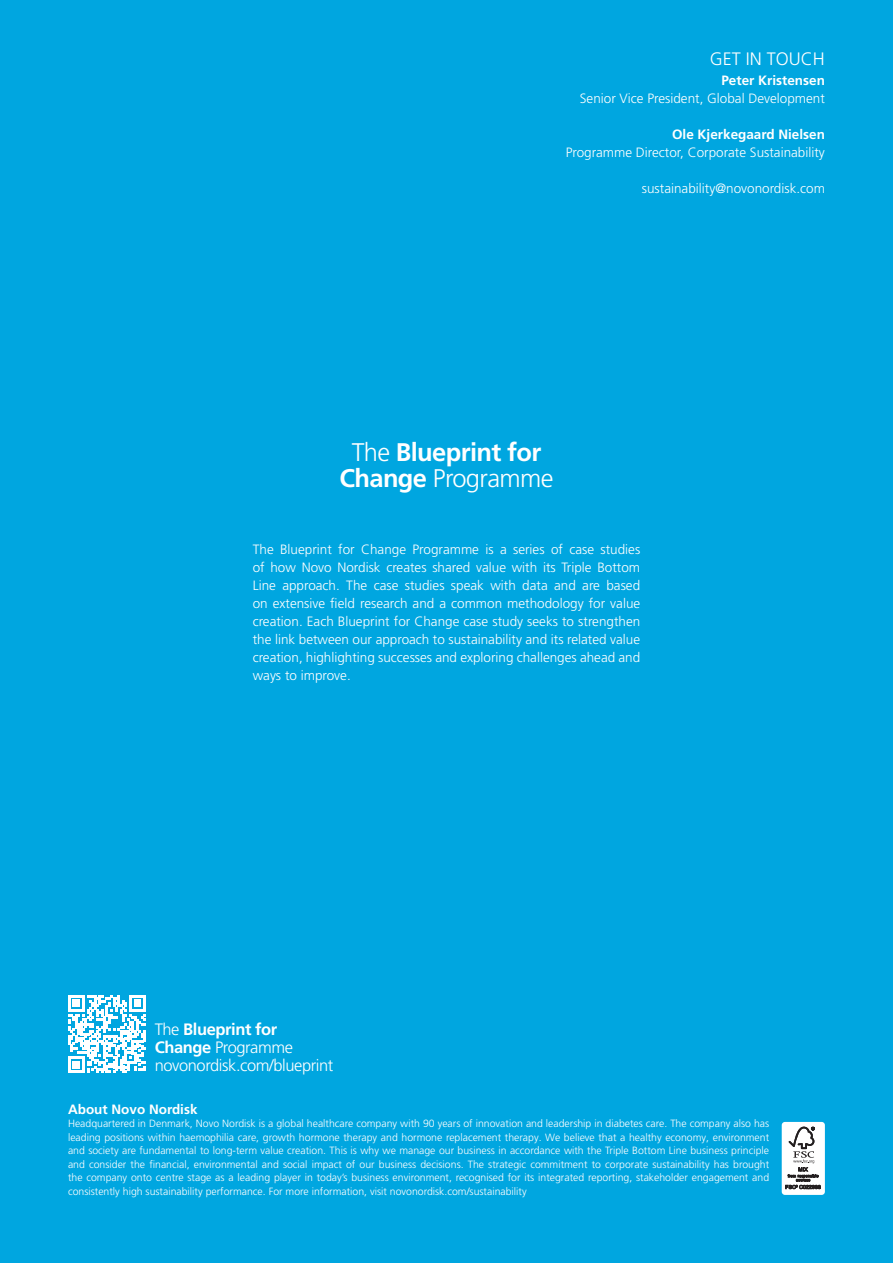
<style>
.page{position:relative;width:893px;height:1263px;background:#00a6e0}
.page>*{position:absolute;margin:0;border:0;box-sizing:border-box;transform-origin:0 0}
.t1{font:700 25.5px "Frutiger LT Pro";letter-spacing:-.025em;color:#fff}
.t2{font:300 25.5px "Frutiger LT Pro";letter-spacing:-.025em;color:#fff}
.t3{font:300 18px "Frutiger LT Pro";color:#fff}
.t4{font:300 16.5px "Frutiger LT Pro";letter-spacing:-.025em;color:#fff}
.t5{font:700 16.5px "Frutiger LT Pro";letter-spacing:-.025em;color:#fff}
.t6{font:300 13.5px/18px "Frutiger LT Pro";color:#fff;text-align:justify}
.t7{font:700 13.5px "Frutiger LT Pro";color:#fff}
.t8{font:300 10.5px/13.5px "Frutiger LT Pro";color:#fff;text-align:justify}
.s1{font-weight:300}
.s2{font-weight:700}
</style>
<div class="page">
<svg style="left:68px;top:995px;width:78px;height:78px"></svg>
<div style="left:782px;top:1122px;width:43px;height:73px;background:#fff;border-radius:3px"></div>
<svg style="left:785px;top:1127px;width:36px;height:62px"></svg>
<p class="t3" style="left:710px;top:48px;width:117px">GET IN TOUCH</p>
<p class="t7" style="left:721px;top:72px;width:105px">Peter Kristensen</p>
<p class="t6" style="left:580px;top:89px;width:247px">Senior Vice President, Global Development</p>
<p class="t7" style="left:672px;top:126px;width:154px">Ole Kjerkegaard Nielsen</p>
<p class="t6" style="left:566px;top:143px;width:261px">Programme Director, Corporate Sustainability</p>
<p class="t6" style="left:642px;top:179px;width:185px">sustainability@novonordisk.com</p>
<p class="t1" style="left:352px;top:437px;width:191px"><span class="s1">The</span> Blueprint for</p>
<p class="t2" style="left:340px;top:463px;width:215px"><span class="s2">Change</span> Programme</p>
<p class="t6" style="left:253px;top:541px;width:389px">The Blueprint for Change Programme is a series of case studies of how Novo Nordisk creates shared value with its Triple Bottom Line approach. The case studies speak with data and are based on extensive field research and a common methodology for value creation. Each Blueprint for Change case study seeks to strengthen the link between our approach to sustainability and its related value creation, highlighting successes and exploring challenges ahead and ways to improve.</p>
<p class="t5" style="left:155px;top:1020px;width:124px"><span class="s1">The</span> Blueprint for</p>
<p class="t4" style="left:155px;top:1038px;width:140px"><span class="s2">Change</span> Programme</p>
<p class="t4" style="left:155px;top:1056px;width:180px">novonordisk.com/blueprint</p>
<p class="t7" style="left:68px;top:1101px;width:131px">About Novo Nordisk</p>
<p class="t8" style="left:68px;top:1117px;width:703px">Headquartered in Denmark, Novo Nordisk is a global healthcare company with 90 years of innovation and leadership in diabetes care. The company also has leading positions within haemophilia care, growth hormone therapy and hormone replacement therapy. We believe that a healthy economy, environment and society are fundamental to long-term value creation. This is why we manage our business in accordance with the Triple Bottom Line business principle and consider the financial, environmental and social impact of our business decisions. The strategic commitment to corporate sustainability has brought the company onto centre stage as a leading player in today’s business environment, recognised for its integrated reporting, stakeholder engagement and consistently high sustainability performance. For more information, visit novonordisk.com/sustainability</p>
</div>
